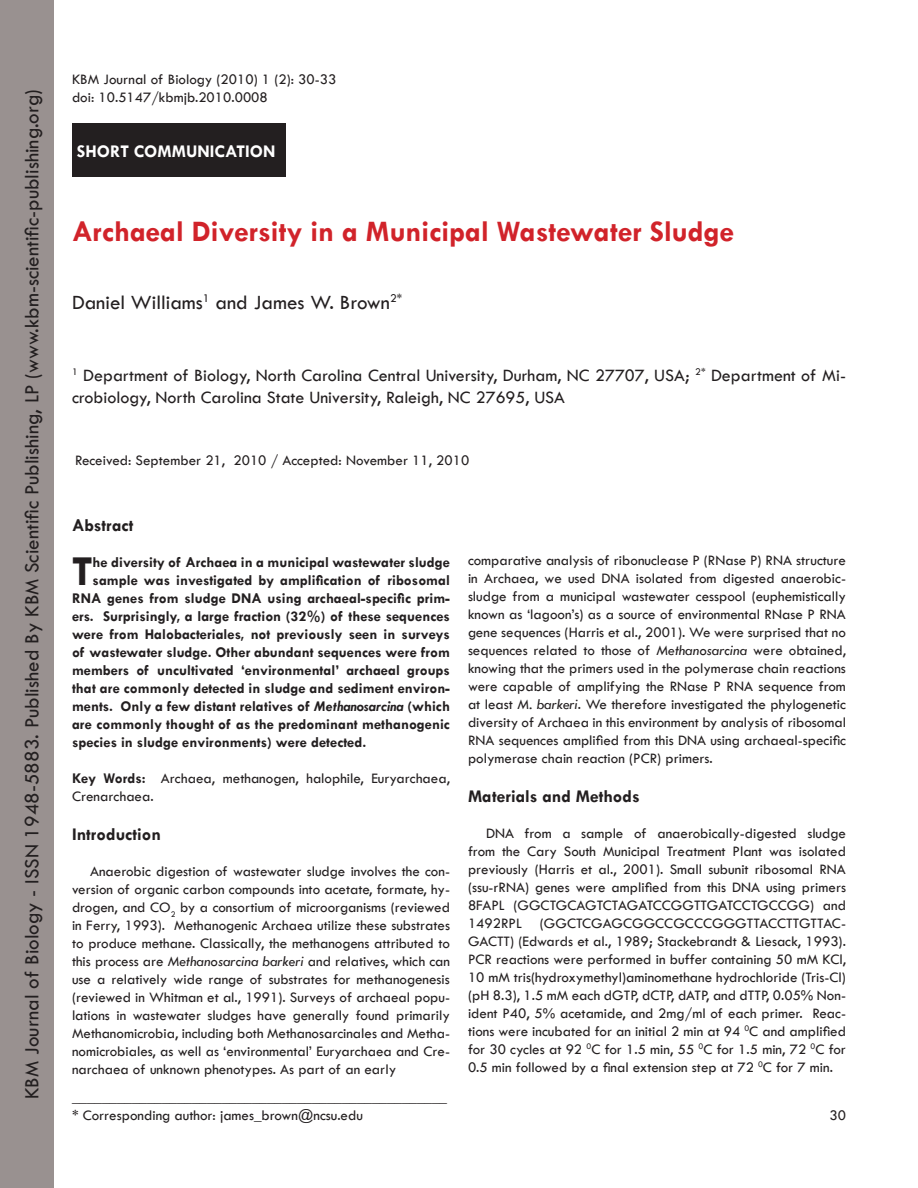
<style>
.page{position:relative;width:918px;height:1188px;background:#fff}
.page>*{position:absolute;margin:0;border:0;box-sizing:border-box;transform-origin:0 0}
.t1{font:700 43.05px "Tw Cen";color:#231f20}
.t2{font:700 30px "Tw Cen";color:#d1232a}
.t3{font:21px "Tw Cen";color:#231f20}
.t4{font:18px/21.6px "Tw Cen";color:#231f20}
.t5{font:700 18px "Tw Cen";color:#231f20}
.t6{font:700 18px "Tw Cen";color:#fff}
.t7{font:15px/18px "Tw Cen";color:#231f20;text-align:justify}
.t8{font:700 15px "Tw Cen";color:#231f20}
.s1{font-style:italic}
.s2{font-weight:700}
</style>
<div class="page">
<div style="left:0;top:0;width:54px;height:1188px;background:#999190"></div>
<div style="left:72px;top:123px;width:213px;height:54px;background:#231f20"></div>
<p class="t3" style="left:19px;top:1099px;width:1012px;rotate:-90deg">KBM Journal of Biology - ISSN 1948-5883. Published By KBM Scientific Publishing, LP (www.kbm-scientific-publishing.org)</p>
<p class="t7" style="left:72px;top:71px;width:266px">KBM Journal of Biology (2010) 1 (2): 30-33</p>
<p class="t7" style="left:72px;top:89px;width:197px">doi: 10.5147/kbmjb.2010.0008</p>
<p class="t6" style="left:77px;top:140px;width:200px">SHORT COMMUNICATION</p>
<p class="t2" style="left:72px;top:213px;width:664px">Archaeal Diversity in a Municipal Wastewater Sludge</p>
<p class="t3" style="left:72px;top:290px;width:332px">Daniel Williams<sup>1</sup> and James W. Brown<sup>2*</sup></p>
<p class="t4" style="left:72px;top:364px;width:775px"><sup>1</sup> Department of Biology, North Carolina Central University, Durham, NC 27707, USA; <sup>2*</sup> Department of Mi&shy;crobiology, North Carolina State University, Raleigh, NC 27695, USA</p>
<p class="t7" style="left:75px;top:452px;width:396px">Received: September 21, 2010 / Accepted: November 11, 2010</p>
<p class="t5" style="left:72px;top:514px;width:63px">Abstract</p>
<p class="t1" style="left:72px;top:545px;width:22px">T</p>
<p class="t8" style="left:93px;top:553px;width:359px">he diversity of Archaea in a municipal wastewater sludge</p>
<p class="t8" style="left:93px;top:571px;width:359px">sample was investigated by amplification of ribosomal</p>
<p class="t8" style="left:72px;top:589px;width:380px">RNA genes from sludge DNA using archaeal-specific prim-</p>
<p class="t8" style="left:72px;top:607px;width:380px">ers. Surprisingly, a large fraction (32%) of these sequences</p>
<p class="t8" style="left:72px;top:625px;width:380px">were from Halobacteriales, not previously seen in surveys</p>
<p class="t8" style="left:72px;top:643px;width:380px">of wastewater sludge. Other abundant sequences were from</p>
<p class="t8" style="left:72px;top:661px;width:380px">members of uncultivated ‘environmental’ archaeal groups</p>
<p class="t8" style="left:72px;top:679px;width:380px">that are commonly detected in sludge and sediment environ-</p>
<p class="t8" style="left:72px;top:697px;width:380px">ments. Only a few distant relatives of <span class="s1">Methanosarcina</span> (which</p>
<p class="t8" style="left:72px;top:715px;width:380px">are commonly thought of as the predominant methanogenic</p>
<p class="t8" style="left:72px;top:733px;width:296px">species in sludge environments) were detected.</p>
<p class="t7" style="left:72px;top:769px;width:380px"><span class="s2">Key Words:</span> Archaea, methanogen, halophile, Euryarchaea,<br>Crenarchaea.</p>
<p class="t5" style="left:72px;top:824px;width:90px">Introduction</p>
<p class="t7" style="left:72px;top:863px;width:380px;text-indent:18px">Anaerobic digestion of wastewater sludge involves the con&shy;version of organic carbon compounds into acetate, formate, hy&shy;drogen, and CO<sub>2</sub> by a consortium of microorganisms (reviewed in Ferry, 1993). Methanogenic Archaea utilize these substrates to produce methane. Classically, the methanogens attributed to this process are <span class="s1">Methanosarcina barkeri</span> and relatives, which can use a relatively wide range of substrates for methanogenesis (reviewed in Whitman et al., 1991). Surveys of archaeal popu&shy;lations in wastewater sludges have generally found primarily Methanomicrobia, including both Methanosarcinales and Metha&shy;nomicrobiales, as well as ‘environmental’ Euryarchaea and Cre&shy;narchaea of unknown phenotypes. As part of an early</p>
<p class="t7" style="left:72px;top:1088px;width:376px">__________________________________________________</p>
<p class="t7" style="left:72px;top:1106px;width:292px">* Corresponding author: james_brown@ncsu.edu</p>
<p class="t7" style="left:468px;top:551px;width:380px">comparative analysis of ribonuclease P (RNase P) RNA structure in Archaea, we used DNA isolated from digested anaerobic&shy;sludge from a municipal wastewater cesspool (euphemistically known as ‘lagoon’s) as a source of environmental RNase P RNA gene sequences (Harris et al., 2001). We were surprised that no sequences related to those of <span class="s1">Methanosarcina</span> were obtained, knowing that the primers used in the polymerase chain reactions were capable of amplifying the RNase P RNA sequence from at least <span class="s1">M. barkeri</span>. We therefore investigated the phylogenetic diversity of Archaea in this environment by analysis of ribosomal RNA sequences amplified from this DNA using archaeal-specific polymerase chain reaction (PCR) primers.</p>
<p class="t5" style="left:468px;top:786px;width:173px">Materials and Methods</p>
<p class="t7" style="left:468px;top:825px;width:380px;text-indent:18px">DNA from a sample of anaerobically-digested sludge from the Cary South Municipal Treatment Plant was isolated previously (Harris et al., 2001). Small subunit ribosomal RNA (ssu-rRNA) genes were amplified from this DNA using primers 8FAPL (GGCTGCAGTCTAGATCCGGTTGATCCTGCCGG) and 1492RPL (GGCTCGAGCGGCCGCCCGGGTTACCTTGTTAC-GACTT) (Edwards et al., 1989; Stackebrandt &amp; Liesack, 1993).<br>PCR reactions were performed in buffer containing 50 mM KCl, 10 mM tris(hydroxymethyl)aminomethane hydrochloride (Tris-Cl) (pH 8.3), 1.5 mM each dGTP, dCTP, dATP, and dTTP, 0.05% Non&shy;ident P40, 5% acetamide, and 2mg/ml of each primer. Reac&shy;tions were incubated for an initial 2 min at 94 <sup>0</sup>C and amplified for 30 cycles at 92 <sup>0</sup>C for 1.5 min, 55 <sup>0</sup>C for 1.5 min, 72 <sup>0</sup>C for 0.5 min followed by a final extension step at 72 <sup>0</sup>C for 7 min.</p>
<p class="t7" style="left:829px;top:1106px;width:18px">30</p>
</div>
